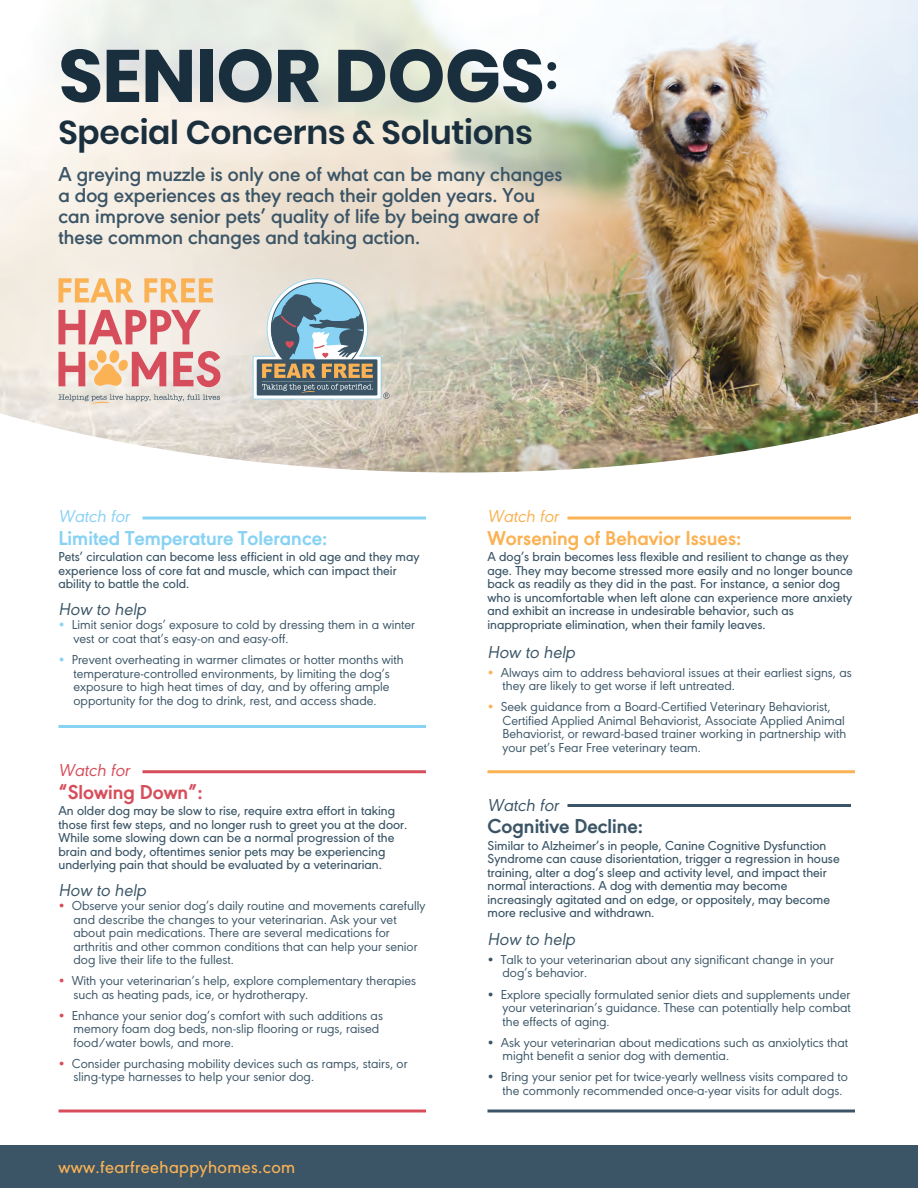
<style>
.page{position:relative;width:918px;height:1188px;background:#fff}
.page>*{position:absolute;margin:0;border:0;box-sizing:border-box;transform-origin:0 0}
.t1{font:700 73.8px "Poppins";letter-spacing:-.01em;color:#1a2f3e}
.t2{font:600 33px "Poppins";letter-spacing:-.01em;color:#1a2f3e}
.t3{font:600 21px/21px "URW Geometric";color:#3b5566}
.t4{font:700 21px "URW Geometric";color:#88d2f3}
.t5{font:700 21px "URW Geometric";color:#fbb254}
.t6{font:700 21px "URW Geometric";color:#3b5566}
.t7{font:700 21px "URW Geometric";color:#d64e5b}
.t8{font:italic 18px "URW Geometric";color:#3b5566}
.t9{font:500 18px "URW Geometric";letter-spacing:.02em;color:#fbb254}
.t10{font:italic 18px "URW Geometric";color:#fbb254}
.t11{font:italic 18px "URW Geometric";color:#d64e5b}
.t12{font:italic 18px "URW Geometric";color:#88d2f3}
.t13{font:13.5px/13.5px "URW Geometric";color:#3b5566}
.t14{font:500 13.5px/13.5px "URW Geometric";color:#3b5566}
.s1{color:#88d2f3}
.s2{color:#d64e5b}
.s3{color:#fbb254}
</style>
<div class="page">
<img style="left:0;top:0;width:918px;height:472px">
<div style="left:0;top:1146px;width:918px;height:42px;background:#3b5566"></div>
<svg style="left:59px;top:278px;width:74px;height:24px;background:#f8ce99"></svg>
<svg style="left:144px;top:278px;width:69px;height:24px;background:#f6cb94"></svg>
<svg style="left:59px;top:310px;width:142px;height:34px;background:#e5a1a4"></svg>
<svg style="left:173px;top:351px;width:48px;height:36px;background:#df9297"></svg>
<svg style="left:59px;top:394px;width:161px;height:11px;background:#d0cec9"></svg>
<svg style="left:59px;top:350px;width:107px;height:36px;background:#ebad9b"></svg>
<svg style="left:253px;top:278px;width:137px;height:121px;background:#9bacaf"></svg>
<hr style="left:58px;top:725px;width:368px;height:3px;background:#88d2f3">
<hr style="left:488px;top:770px;width:367px;height:3px;background:#fbb254">
<hr style="left:488px;top:1110px;width:367px;height:3px;background:#3b5566">
<hr style="left:58px;top:1110px;width:368px;height:3px;background:#d64e5b">
<hr style="left:142px;top:517px;width:284px;height:3px;background:#88d2f3">
<hr style="left:567px;top:517px;width:284px;height:3px;background:#fbb254">
<hr style="left:567px;top:804px;width:284px;height:3px;background:#3b5566">
<hr style="left:142px;top:770px;width:284px;height:3px;background:#d64e5b">
<h1 class="t1" style="left:58px;top:33px;width:502px">SENIOR DOGS<sup>:</sup></h1>
<h2 class="t2" style="left:58px;top:113px;width:476px">Special Concerns &amp; Solutions</h2>
<h3 class="t3" style="left:58px;top:162px;width:506px">A greying muzzle is only one of what can be many changes a dog experiences as they reach their golden years. You can improve senior pets’ quality of life by being aware of these common changes and taking action.</h3>
<h3 class="t12" style="left:59px;top:503px;width:73px">Watch for</h3>
<h3 class="t4" style="left:59px;top:522px;width:270px">Limited Temperature Tolerance:</h3>
<p class="t14" style="left:59px;top:549px;width:363px">Pets’ circulation can become less efficient in old age and they may experience loss of core fat and muscle, which can impact their ability to battle the cold.</p>
<h3 class="t8" style="left:59px;top:595px;width:89px">How to help</h3>
<p class="t13" style="left:73px;top:617px;width:343px;text-indent:-15px"><span class="s1">•</span> Limit senior dogs’ exposure to cold by dressing them in a winter vest or coat that’s easy-on and easy-off.</p>
<p class="t13" style="left:73px;top:652px;width:332px;text-indent:-15px"><span class="s1">•</span> Prevent overheating in warmer climates or hotter months with temperature-controlled environments, by limiting the dog’s exposure to high heat times of day, and by offering ample opportunity for the dog to drink, rest, and access shade.</p>
<h3 class="t11" style="left:59px;top:757px;width:73px">Watch for</h3>
<h3 class="t7" style="left:59px;top:776px;width:146px">“Slowing Down”:</h3>
<p class="t14" style="left:59px;top:803px;width:350px">An older dog may be slow to rise, require extra effort in taking those first few steps, and no longer rush to greet you at the door.<br>While some slowing down can be a normal progression of the brain and body, oftentimes senior pets may be experiencing underlying pain that should be evaluated by a veterinarian.</p>
<h3 class="t8" style="left:59px;top:877px;width:89px">How to help</h3>
<p class="t13" style="left:73px;top:898px;width:353px;text-indent:-15px"><span class="s2">•</span> Observe your senior dog’s daily routine and movements carefully and describe the changes to your veterinarian. Ask your vet about pain medications. There are several medications for arthritis and other common conditions that can help your senior dog live their life to the fullest.</p>
<p class="t13" style="left:73px;top:973px;width:344px;text-indent:-15px"><span class="s2">•</span> With your veterinarian’s help, explore complementary therapies such as heating pads, ice, or hydrotherapy.</p>
<p class="t13" style="left:73px;top:1008px;width:311px;text-indent:-15px"><span class="s2">•</span> Enhance your senior dog’s comfort with such additions as memory foam dog beds, non-slip flooring or rugs, raised food/water bowls, and more.</p>
<p class="t13" style="left:73px;top:1056px;width:336px;text-indent:-15px"><span class="s2">•</span> Consider purchasing mobility devices such as ramps, stairs, or sling-type harnesses to help your senior dog.</p>
<h3 class="t9" style="left:59px;top:1154px;width:238px">www.fearfreehappyhomes.com</h3>
<h3 class="t10" style="left:488px;top:503px;width:73px">Watch for</h3>
<h3 class="t5" style="left:488px;top:522px;width:255px">Worsening of Behavior Issues:</h3>
<p class="t14" style="left:488px;top:549px;width:367px">A dog’s brain becomes less flexible and resilient to change as they age. They may become stressed more easily and no longer bounce back as readily as they did in the past. For instance, a senior dog who is uncomfortable when left alone can experience more anxiety and exhibit an increase in undesirable behavior, such as inappropriate elimination, when their family leaves.</p>
<p class="t13" style="left:502px;top:665px;width:351px;text-indent:-15px"><span class="s3">•</span> Always aim to address behavioral issues at their earliest signs, as they are likely to get worse if left untreated.</p>
<p class="t13" style="left:502px;top:699px;width:345px;text-indent:-15px"><span class="s3">•</span> Seek guidance from a Board-Certified Veterinary Behaviorist, Certified Applied Animal Behaviorist, Associate Applied Animal Behaviorist, or reward-based trainer working in partnership with your pet’s Fear Free veterinary team.</p>
<h3 class="t8" style="left:487px;top:639px;width:89px">How to help</h3>
<h3 class="t8" style="left:488px;top:792px;width:73px">Watch for</h3>
<h3 class="t6" style="left:488px;top:811px;width:157px">Cognitive Decline:</h3>
<p class="t14" style="left:488px;top:838px;width:354px">Similar to Alzheimer’s in people, Canine Cognitive Dysfunction Syndrome can cause disorientation, trigger a regression in house training, alter a dog’s sleep and activity level, and impact their normal interactions. A dog with dementia may become increasingly agitated and on edge, or oppositely, may become more reclusive and withdrawn.</p>
<h3 class="t8" style="left:488px;top:925px;width:89px">How to help</h3>
<p class="t13" style="left:502px;top:952px;width:333px;text-indent:-15px">• Talk to your veterinarian about any significant change in your dog’s behavior.</p>
<p class="t13" style="left:502px;top:986px;width:350px;text-align:justify;text-indent:-15px">• Explore specially formulated senior diets and supplements under your veterinarian’s guidance. These can potentially help combat the effects of aging.</p>
<p class="t13" style="left:502px;top:1034px;width:347px;text-indent:-15px">• Ask your veterinarian about medications such as anxiolytics that might benefit a senior dog with dementia.</p>
<p class="t13" style="left:502px;top:1069px;width:347px;text-indent:-15px">• Bring your senior pet for twice-yearly wellness visits compared to the commonly recommended once-a-year visits for adult dogs.</p>
</div>
